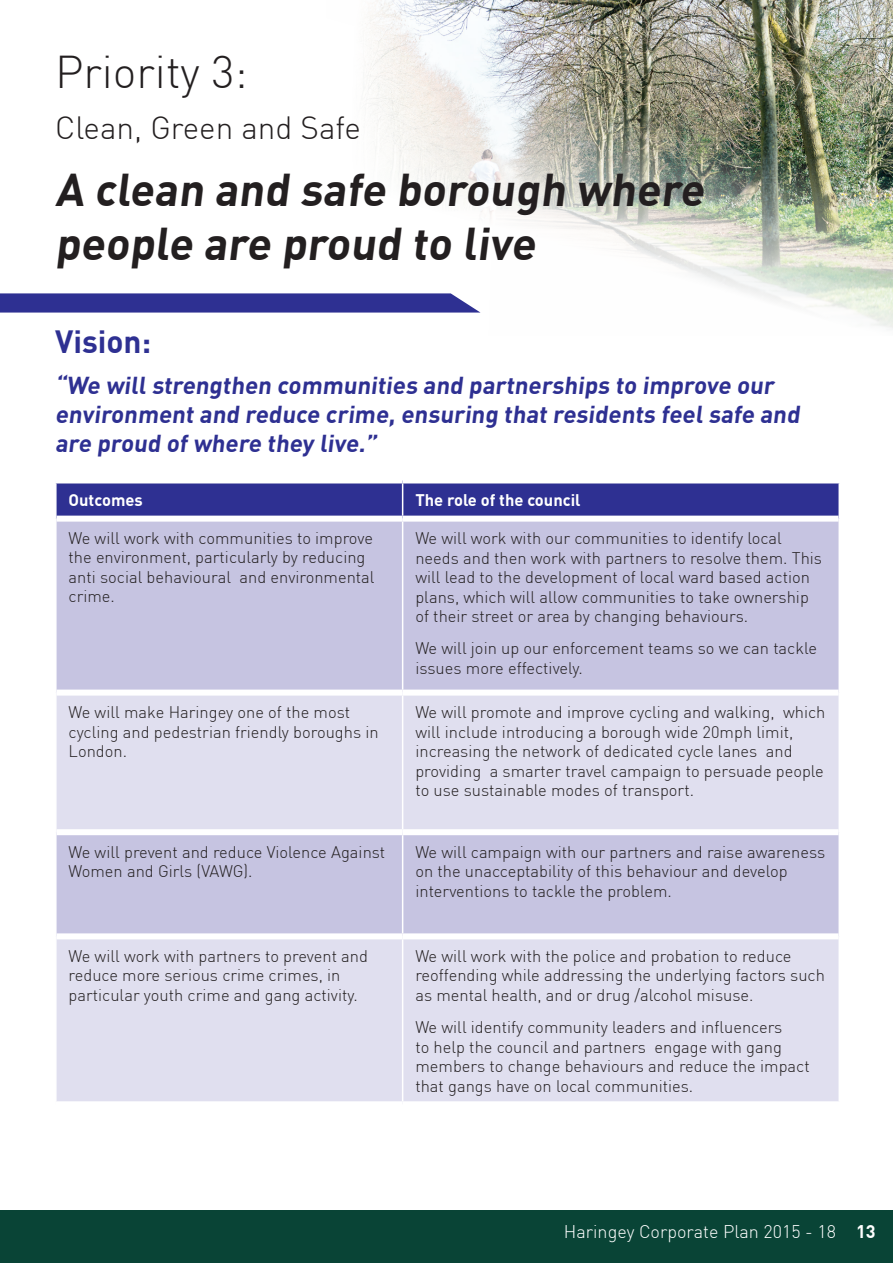
<style>
.page{position:relative;width:893px;height:1263px;background:#fff}
.page>*{position:absolute;margin:0;border:0;box-sizing:border-box;transform-origin:0 0}
.t1{font:700 45px/54px "DIN Pro";color:#231f20}
.t2{font:300 45px "DIN Pro";color:#231f20}
.t3{font:300 31.5px "DIN Pro";color:#231f20}
.t4{font:700 31.5px "DIN Pro";color:#2e3092}
.t5{font:700 24px/28.8px "DIN Pro";color:#2e3092}
.t6{font:300 18px "DIN Pro";color:#fff}
.t7{font:300 16.5px/19.5px "DIN Pro";color:#231f20}
.t8{font:700 16.5px "DIN Pro";color:#fff}
.s1{font-weight:700}
</style>
<div class="page">
<div style="left:0;top:1210px;width:893px;height:53px;background:#094436"></div>
<img style="left:365px;top:0;width:528px;height:329px">
<div style="left:57px;top:483px;width:781px;height:33px;background:#2e3092"></div>
<div style="left:57px;top:522px;width:781px;height:168px;background:#c6c4e1"></div>
<svg style="left:57px;top:696px;width:781px;height:405px;background:#d9d8eb"></svg>
<hr style="left:402px;top:483px;width:1px;height:33px;background:#fff">
<hr style="left:402px;top:522px;width:1px;height:168px;background:#fff">
<hr style="left:402px;top:696px;width:1px;height:133px;background:#fff">
<hr style="left:402px;top:835px;width:1px;height:98px;background:#fff">
<hr style="left:402px;top:939px;width:1px;height:162px;background:#fff">
<div style="left:57px;top:829px;width:346px;height:6px;background:#fff"></div>
<div style="left:403px;top:829px;width:435px;height:6px;background:#fff"></div>
<div style="left:57px;top:933px;width:346px;height:6px;background:#fff"></div>
<div style="left:403px;top:933px;width:435px;height:6px;background:#fff"></div>
<svg style="left:0;top:293px;width:480px;height:20px;background:#3c3e99"></svg>
<h1 class="t2" style="left:55px;top:44px;width:194px">Priority 3:</h1>
<h2 class="t3" style="left:55px;top:108px;width:307px">Clean, Green and Safe</h2>
<h1 class="t1" style="left:55px;top:161px;width:658px">A clean and safe borough where people are proud to live</h1>
<h2 class="t4" style="left:55px;top:321px;width:98px">Vision:</h2>
<h3 class="t5" style="left:55px;top:370px;width:750px">“We will strengthen communities and partnerships to improve our environment and reduce crime, ensuring that residents feel safe and are proud of where they live.”</h3>
<p class="t8" style="left:69px;top:489px;width:76px">Outcomes</p>
<p class="t8" style="left:415px;top:489px;width:167px">The role of the council</p>
<p class="t7" style="left:69px;top:528px;width:308px">We will work with communities to improve the environment, particularly by reducing anti social behavioural and environmental crime.</p>
<p class="t7" style="left:415px;top:528px;width:408px">We will work with our communities to identify local needs and then work with partners to resolve them. This will lead to the development of local ward based action plans, which will allow communities to take ownership of their street or area by changing behaviours.</p>
<p class="t7" style="left:415px;top:638px;width:403px">We will join up our enforcement teams so we can tackle issues more effectively.</p>
<p class="t7" style="left:69px;top:702px;width:312px">We will make Haringey one of the most cycling and pedestrian friendly boroughs in<br>London.</p>
<p class="t7" style="left:415px;top:702px;width:411px">We will promote and improve cycling and walking, which will include introducing a borough wide 20mph limit, increasing the network of dedicated cycle lanes and providing a smarter travel campaign to persuade people to use sustainable modes of transport.</p>
<p class="t7" style="left:69px;top:842px;width:318px">We will prevent and reduce Violence Against<br>Women and Girls (VAWG).</p>
<p class="t7" style="left:415px;top:842px;width:411px">We will campaign with our partners and raise awareness on the unacceptability of this behaviour and develop interventions to tackle the problem.</p>
<p class="t7" style="left:69px;top:946px;width:301px">We will work with partners to prevent and reduce more serious crime crimes, in particular youth crime and gang activity.</p>
<p class="t7" style="left:415px;top:946px;width:411px">We will work with the police and probation to reduce reoffending while addressing the underlying factors such as mental health, and or drug /alcohol misuse.</p>
<p class="t7" style="left:415px;top:1017px;width:396px">We will identify community leaders and influencers<br>to help the council and partners engage with gang members to change behaviours and reduce the impact that gangs have on local communities.</p>
<p class="t6" style="left:564px;top:1220px;width:313px">Haringey Corporate Plan 2015 - 18 <span class="s1">13</span></p>
</div>
